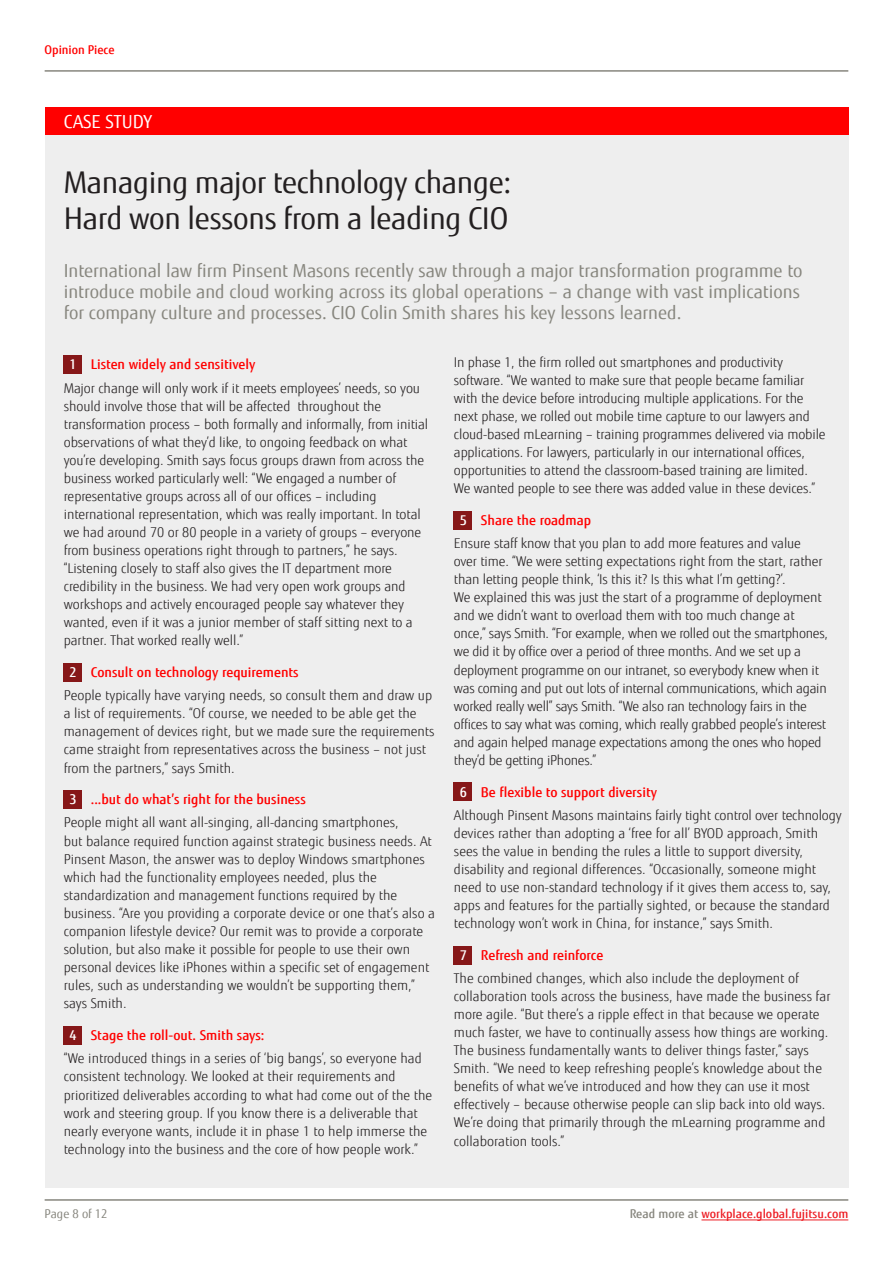
<style>
.page{position:relative;width:893px;height:1263px;background:#fff}
.page>*{position:absolute;margin:0;border:0;box-sizing:border-box;transform-origin:0 0}
.t1{font:30px/36px "Fujitsu Sans";letter-spacing:-.01em;color:#231f20}
.t2{font:18px/21px "Fujitsu Sans";color:#87867e}
.t3{font:18px "Fujitsu Sans";color:#fff}
.t4{font:300 13.5px/18px "Fujitsu Sans";letter-spacing:-.005em;color:#231f20}
.t5{font:500 13.5px "Fujitsu Sans";color:#f00}
.t6{font:500 12px "Fujitsu Sans";color:#ed1d24}
.t7{font:500 12px "Fujitsu Sans";color:#f00}
.t8{font:12px "Fujitsu Sans";color:#87867e}
.s1{color:#fff}
.s2{color:#87867e}
</style>
<div class="page">
<div style="left:45px;top:126px;width:804px;height:1062px;background:#eee"></div>
<div style="left:45px;top:108px;width:804px;height:27px;background:#f00"></div>
<hr style="left:45px;top:70px;width:803px;height:2px;background:#87867e">
<hr style="left:45px;top:1199px;width:803px;height:2px;background:#87867e">
<div style="left:64px;top:356px;width:18px;height:18px;background:#861718"></div>
<div style="left:64px;top:663px;width:18px;height:19px;background:#861718"></div>
<div style="left:64px;top:791px;width:18px;height:18px;background:#861718"></div>
<div style="left:64px;top:1027px;width:18px;height:18px;background:#861718"></div>
<div style="left:454px;top:511px;width:18px;height:18px;background:#861718"></div>
<div style="left:454px;top:783px;width:18px;height:18px;background:#861718"></div>
<div style="left:454px;top:946px;width:18px;height:18px;background:#861718"></div>
<hr style="left:701px;top:1219px;width:147px;height:1px;background:#ed1d24">
<p class="t7" style="left:45px;top:42px;width:72px">Opinion Piece</p>
<h2 class="t3" style="left:64px;top:111px;width:90px">CASE STUDY</h2>
<h1 class="t1" style="left:64px;top:164px;width:449px">Managing major technology change:<br>Hard won lessons from a leading CIO</h1>
<p class="t2" style="left:64px;top:261px;width:740px">International law firm Pinsent Masons recently saw through a major transformation programme to introduce mobile and cloud working across its global operations – a change with vast implications for company culture and processes. CIO Colin Smith shares his key lessons learned.</p>
<p class="t5" style="left:70px;top:356px;width:187px"><span class="s1">1</span> Listen widely and sensitively</p>
<p class="t4" style="left:64px;top:379px;width:366px">Major change will only work if it meets employees’ needs, so you should involve those that will be affected throughout the transformation process – both formally and informally, from initial observations of what they’d like, to ongoing feedback on what you’re developing. Smith says focus groups drawn from across the business worked particularly well: “We engaged a number of representative groups across all of our offices – including international representation, which was really important. In total we had around 70 or 80 people in a variety of groups – everyone from business operations right through to partners,” he says. “Listening closely to staff also gives the IT department more credibility in the business. We had very open work groups and workshops and actively encouraged people say whatever they wanted, even if it was a junior member of staff sitting next to a partner. That worked really well.”</p>
<p class="t5" style="left:70px;top:664px;width:231px"><span class="s1">2</span> Consult on technology requirements</p>
<p class="t4" style="left:64px;top:687px;width:372px">People typically have varying needs, so consult them and draw up a list of requirements. “Of course, we needed to be able get the management of devices right, but we made sure the requirements came straight from representatives across the business – not just from the partners,” says Smith.</p>
<p class="t5" style="left:70px;top:791px;width:238px"><span class="s1">3</span> ...but do what’s right for the business</p>
<p class="t4" style="left:64px;top:814px;width:373px">People might all want all-singing, all-dancing smartphones,<br>but balance required function against strategic business needs. At Pinsent Mason, the answer was to deploy Windows smartphones which had the functionality employees needed, plus the standardization and management functions required by the business. “Are you providing a corporate device or one that’s also a companion lifestyle device? Our remit was to provide a corporate solution, but also make it possible for people to use their own personal devices like iPhones within a specific set of engagement rules, such as understanding we wouldn’t be supporting them,” says Smith.</p>
<p class="t5" style="left:70px;top:1027px;width:196px"><span class="s1">4</span> Stage the roll-out. Smith says:</p>
<p class="t4" style="left:64px;top:1050px;width:370px">“We introduced things in a series of ‘big bangs’, so everyone had consistent technology. We looked at their requirements and prioritized deliverables according to what had come out of the the work and steering group. If you know there is a deliverable that nearly everyone wants, include it in phase 1 to help immerse the technology into the business and the core of how people work.”</p>
<p class="t4" style="left:454px;top:353px;width:373px">In phase 1, the firm rolled out smartphones and productivity software. “We wanted to make sure that people became familiar with the device before introducing multiple applications. For the next phase, we rolled out mobile time capture to our lawyers and cloud-based mLearning – training programmes delivered via mobile applications. For lawyers, particularly in our international offices, opportunities to attend the classroom-based training are limited.<br>We wanted people to see there was added value in these devices.”</p>
<p class="t5" style="left:460px;top:512px;width:133px"><span class="s1">5</span> Share the roadmap</p>
<p class="t4" style="left:454px;top:534px;width:376px">Ensure staff know that you plan to add more features and value<br>over time. “We were setting expectations right from the start, rather than letting people think, ‘Is this it? Is this what I’m getting?’.<br>We explained this was just the start of a programme of deployment and we didn’t want to overload them with too much change at once,” says Smith. “For example, when we rolled out the smartphones, we did it by office over a period of three months. And we set up a deployment programme on our intranet, so everybody knew when it was coming and put out lots of internal communications, which again worked really well” says Smith. “We also ran technology fairs in the offices to say what was coming, which really grabbed people’s interest and again helped manage expectations among the ones who hoped they’d be getting iPhones.”</p>
<p class="t5" style="left:460px;top:783px;width:199px"><span class="s1">6</span> Be flexible to support diversity</p>
<p class="t4" style="left:454px;top:806px;width:389px">Although Pinsent Masons maintains fairly tight control over technology devices rather than adopting a ‘free for all’ BYOD approach, Smith sees the value in bending the rules a little to support diversity, disability and regional differences. “Occasionally, someone might need to use non-standard technology if it gives them access to, say, apps and features for the partially sighted, or because the standard technology won’t work in China, for instance,” says Smith.</p>
<p class="t5" style="left:460px;top:947px;width:145px"><span class="s1">7</span> Refresh and reinforce</p>
<p class="t4" style="left:454px;top:969px;width:378px">The combined changes, which also include the deployment of collaboration tools across the business, have made the business far more agile. “But there’s a ripple effect in that because we operate much faster, we have to continually assess how things are working.<br>The business fundamentally wants to deliver things faster,” says Smith. “We need to keep refreshing people’s knowledge about the benefits of what we’ve introduced and how they can use it most effectively – because otherwise people can slip back into old ways.<br>We’re doing that primarily through the mLearning programme and collaboration tools.”</p>
<p class="t8" style="left:45px;top:1207px;width:64px">Page 8 of 12</p>
<p class="t6" style="left:630px;top:1207px;width:220px"><span class="s2">Read more at</span> workplace.global.fujitsu.com</p>
</div>
